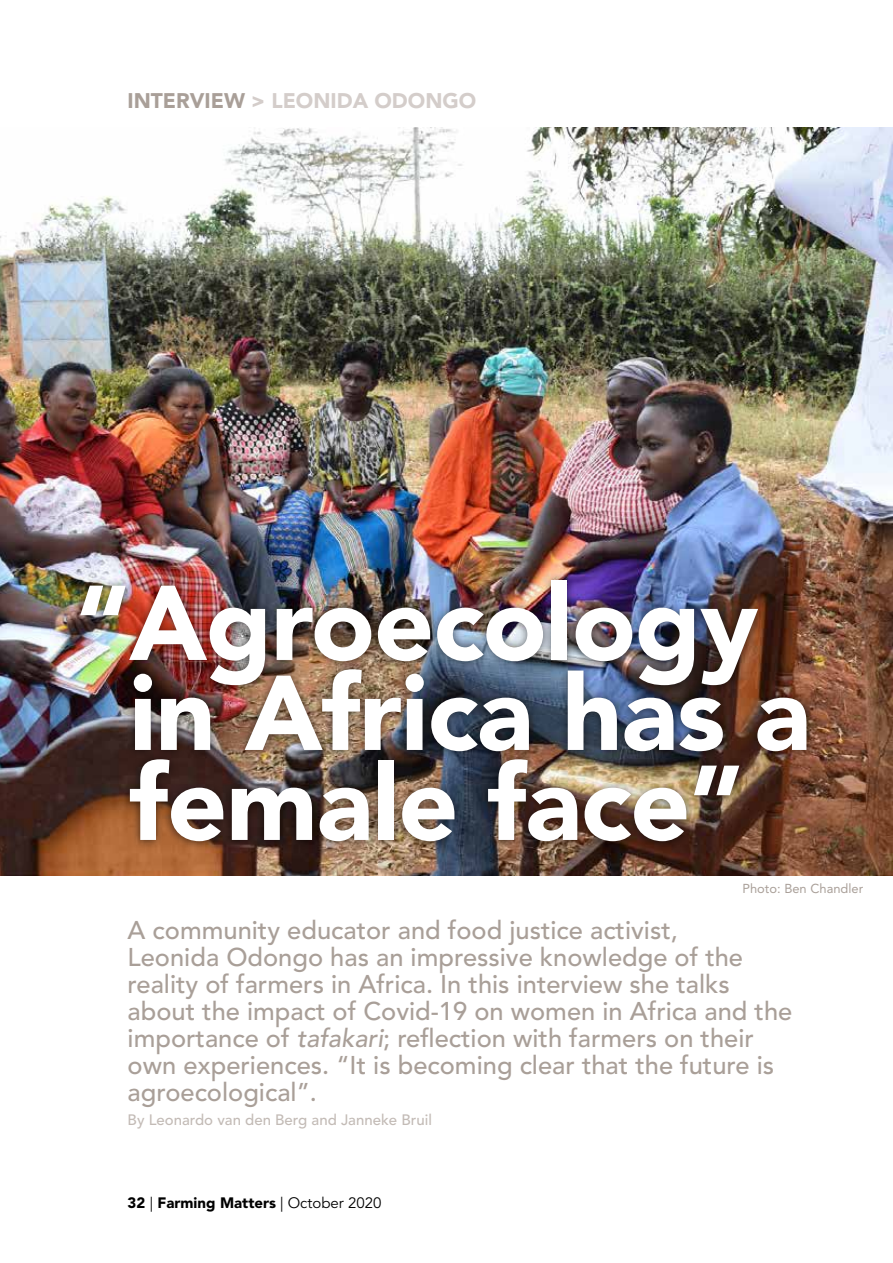
<style>
.page{position:relative;width:893px;height:1263px;background:#fff}
.page>*{position:absolute;margin:0;border:0;box-sizing:border-box;transform-origin:0 0}
.t1{font:900 105px/90px "Avenir LT Std";letter-spacing:-.01em;color:#fff;text-align:center}
.t2{font:500 25.5px/27px "Avenir LT Std";color:#a99f98}
.t3{font:900 21px "Avenir LT Std";color:#d4cdca}
.t4{font:500 15px "Avenir LT Std";color:#c3bbb6}
.t5{font:900 15px "Avenir LT Std";color:#000}
.t6{font:12.9px "Avenir LT Std";color:#a99f98}
.s1{color:#a99f98}
.s2{font-style:italic}
.s3{font-weight:400}
</style>
<div class="page">
<img style="left:0;top:128px;width:893px;height:747px">
<div style="left:72px;top:571px;width:744px;height:279px;background:#000;opacity:.6"></div>
<p class="t3" style="left:128px;top:88px;width:350px"><span class="s1">INTERVIEW</span> &gt; LEONIDA ODONGO</p>
<h1 class="t1" style="left:76px;top:578px;width:736px">“Agroecology in Africa has a female face”</h1>
<p class="t6" style="left:742px;top:881px;width:122px">Photo: Ben Chandler</p>
<p class="t2" style="left:128px;top:917px;width:666px">A community educator and food justice activist,<br>Leonida Odongo has an impressive knowledge of the reality of farmers in Africa. In this interview she talks about the impact of Covid-19 on women in Africa and the importance of <span class="s2">tafakari</span>; reflection with farmers on their own experiences. “It is becoming clear that the future is agroecological”.</p>
<p class="t4" style="left:128px;top:1111px;width:306px">By Leonardo van den Berg and Janneke Bruil</p>
<p class="t5" style="left:128px;top:1193px;width:255px">32 <span class="s3">|</span> Farming Matters <span class="s3">| October 2020</span></p>
</div>
